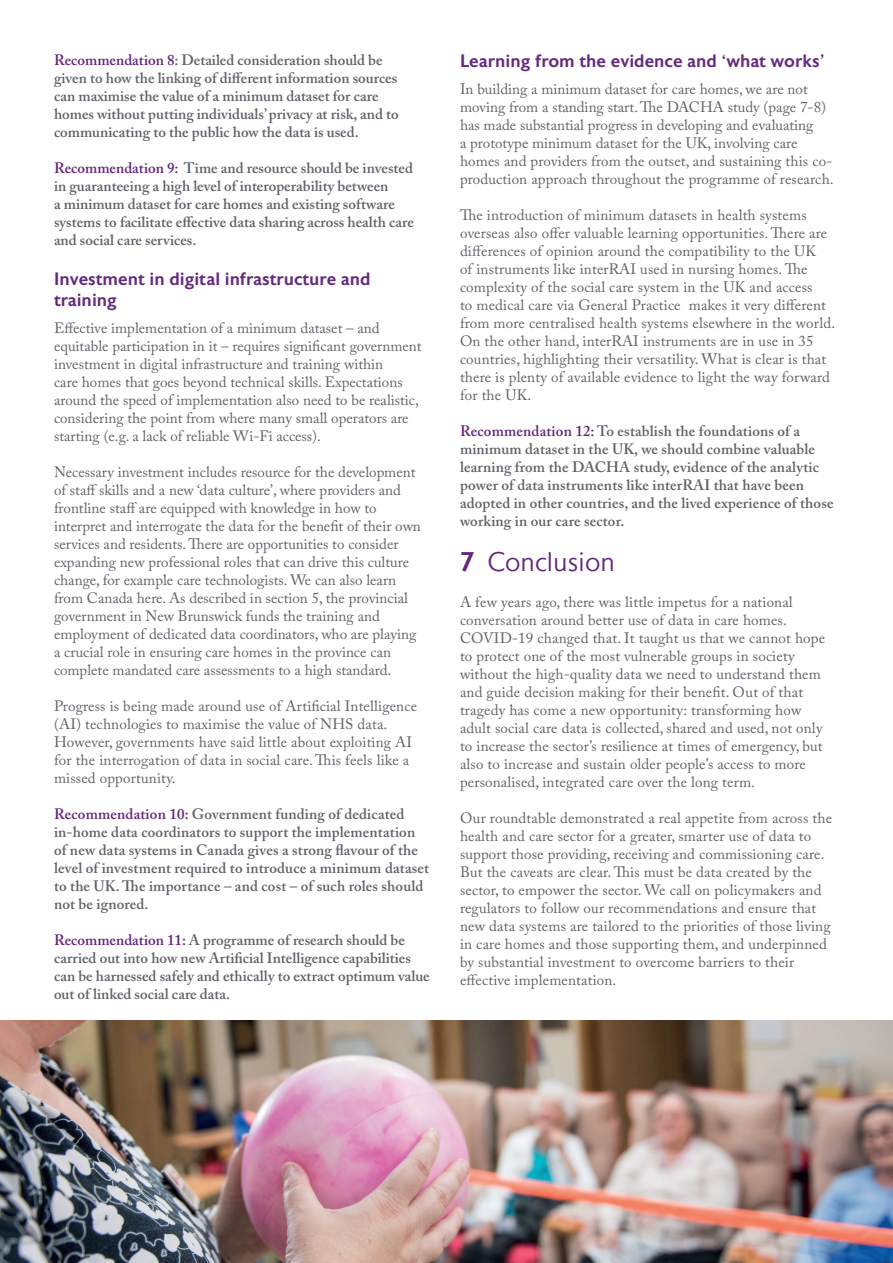
<style>
.page{position:relative;width:893px;height:1263px;background:#fff}
.page>*{position:absolute;margin:0;border:0;box-sizing:border-box;transform-origin:0 0}
.t1{font:300 27px "Astoria Sans";color:#64267b}
.t2{font:500 18px/21.6px "Astoria Sans";color:#642a7d}
.t3{font:15px/18px "Adobe Caslon Pro";letter-spacing:.01em;color:#5f6369}
.t4{font:600 15px/18px "Adobe Caslon Pro";color:#5f6369}
.s1{color:#64267b}
.s2{font-weight:500}
</style>
<div class="page">
<img style="left:0;top:1020px;width:893px;height:243px">
<p class="t4" style="left:54px;top:51px;width:346px"><span class="s1">Recommendation 8</span>: Detailed consideration should be given to how the linking of different information sources can maximise the value of a minimum dataset for care homes without putting individuals’ privacy at risk, and to communicating to the public how the data is used.</p>
<p class="t4" style="left:54px;top:159px;width:361px"><span class="s1">Recommendation 9:</span> Time and resource should be invested in guaranteeing a high level of interoperability between<br>a minimum dataset for care homes and existing software systems to facilitate effective data sharing across health care and social care services.</p>
<p class="t2" style="left:54px;top:268px;width:318px">Investment in digital infrastructure and training</p>
<p class="t3" style="left:54px;top:319px;width:369px">Effective implementation of a minimum dataset – and equitable participation in it – requires significant government investment in digital infrastructure and training within<br>care homes that goes beyond technical skills. Expectations around the speed of implementation also need to be realistic, considering the point from where many small operators are starting (e.g. a lack of reliable Wi-Fi access).</p>
<p class="t3" style="left:54px;top:463px;width:368px">Necessary investment includes resource for the development of staff skills and a new ‘data culture’, where providers and frontline staff are equipped with knowledge in how to interpret and interrogate the data for the benefit of their own services and residents. There are opportunities to consider expanding new professional roles that can drive this culture change, for example care technologists. We can also learn from Canada here. As described in section 5, the provincial government in New Brunswick funds the training and employment of dedicated data coordinators, who are playing a crucial role in ensuring care homes in the province can complete mandated care assessments to a high standard.</p>
<p class="t3" style="left:54px;top:697px;width:365px">Progress is being made around use of Artificial Intelligence (AI) technologies to maximise the value of NHS data.<br>However, governments have said little about exploiting AI for the interrogation of data in social care. This feels like a missed opportunity.</p>
<p class="t4" style="left:54px;top:805px;width:377px"><span class="s1">Recommendation 10:</span> Government funding of dedicated in-home data coordinators to support the implementation of new data systems in Canada gives a strong flavour of the level of investment required to introduce a minimum dataset to the UK. The importance – and cost – of such roles should not be ignored.</p>
<p class="t4" style="left:54px;top:931px;width:377px"><span class="s1">Recommendation 11:</span> A programme of research should be carried out into how new Artificial Intelligence capabilities can be harnessed safely and ethically to extract optimum value out of linked social care data.</p>
<p class="t2" style="left:460px;top:51px;width:366px">Learning from the evidence and ‘what works’</p>
<p class="t3" style="left:460px;top:80px;width:375px">In building a minimum dataset for care homes, we are not moving from a standing start. The DACHA study (page 7-8) has made substantial progress in developing and evaluating<br>a prototype minimum dataset for the UK, involving care homes and providers from the outset, and sustaining this co&shy;production approach throughout the programme of research.</p>
<p class="t3" style="left:460px;top:206px;width:377px">The introduction of minimum datasets in health systems overseas also offer valuable learning opportunities. There are differences of opinion around the compatibility to the UK<br>of instruments like interRAI used in nursing homes. The complexity of the social care system in the UK and access<br>to medical care via General Practice makes it very different from more centralised health systems elsewhere in the world.<br>On the other hand, interRAI instruments are in use in 35 countries, highlighting their versatility. What is clear is that there is plenty of available evidence to light the way forward for the UK.</p>
<p class="t4" style="left:460px;top:422px;width:375px"><span class="s1">Recommendation 12:</span> To establish the foundations of a minimum dataset in the UK, we should combine valuable learning from the DACHA study, evidence of the analytic power of data instruments like interRAI that have been adopted in other countries, and the lived experience of those working in our care sector.</p>
<h1 class="t1" style="left:460px;top:547px;width:156px"><span class="s2">7</span> Conclusion</h1>
<p class="t3" style="left:460px;top:593px;width:367px">A few years ago, there was little impetus for a national conversation around better use of data in care homes.<br>COVID-19 changed that. It taught us that we cannot hope to protect one of the most vulnerable groups in society without the high-quality data we need to understand them and guide decision making for their benefit. Out of that tragedy has come a new opportunity: transforming how adult social care data is collected, shared and used, not only to increase the sector’s resilience at times of emergency, but also to increase and sustain older people’s access to more personalised, integrated care over the long term.</p>
<p class="t3" style="left:460px;top:809px;width:374px">Our roundtable demonstrated a real appetite from across the health and care sector for a greater, smarter use of data to support those providing, receiving and commissioning care.<br>But the caveats are clear. This must be data created by the sector, to empower the sector. We call on policymakers and regulators to follow our recommendations and ensure that new data systems are tailored to the priorities of those living in care homes and those supporting them, and underpinned by substantial investment to overcome barriers to their effective implementation.</p>
</div>
